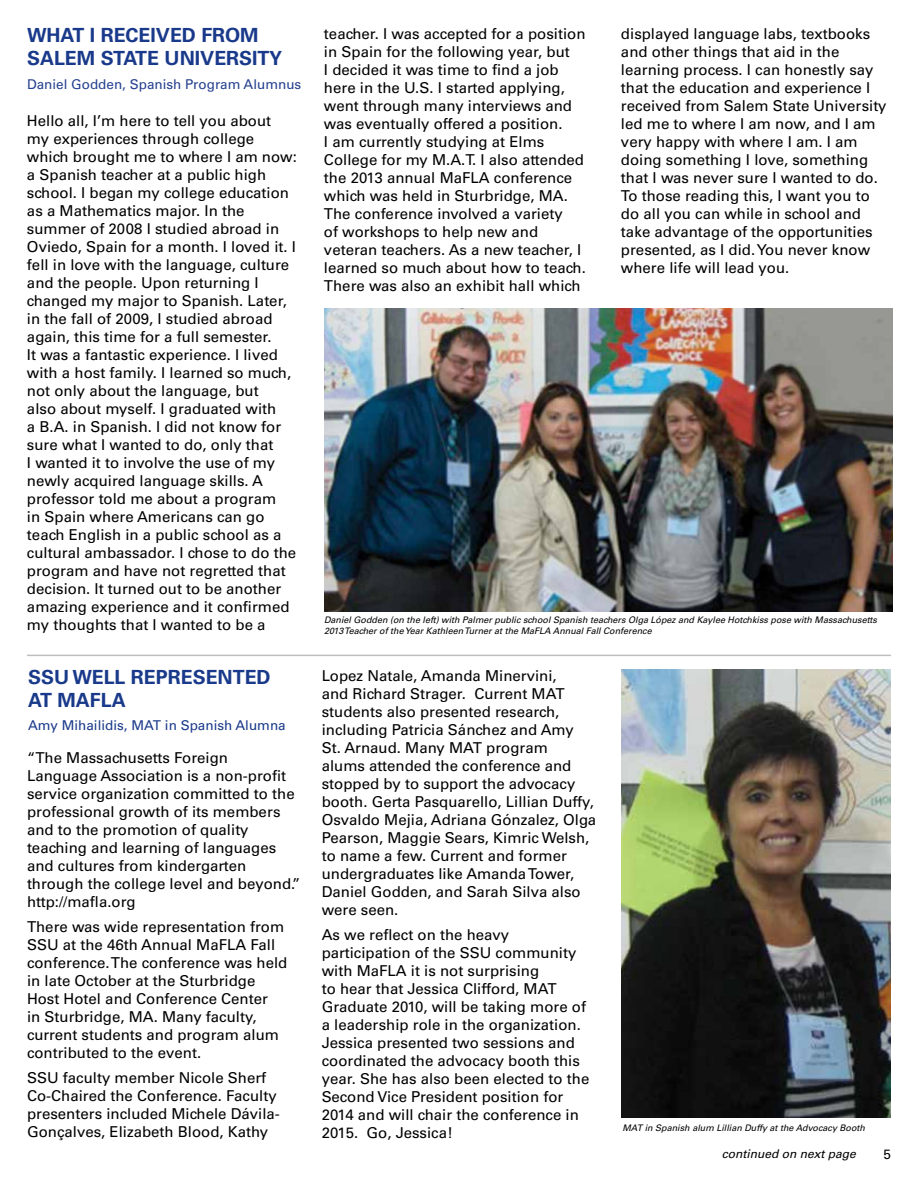
<style>
.page{position:relative;width:918px;height:1188px;background:#fff}
.page>*{position:absolute;margin:0;border:0;box-sizing:border-box;transform-origin:0 0}
.t1{font:700 19.5px "Univers";color:#19398a}
.t2{font:15px/18px "Univers";color:#000}
.t3{font:13.5px "Univers";color:#25408f}
.t4{font:13.5px "Univers";color:#19398a}
.t5{font:13.5px "Univers";color:#000}
.t6{font:italic 12px "Univers";color:#000}
.t7{font:italic 9px/10.8px "Univers";color:#000}
</style>
<div class="page">
<img style="left:324px;top:309px;width:568px;height:303px">
<img style="left:621px;top:670px;width:270px;height:447px">
<hr style="left:27px;top:655px;width:864px;height:1px;background:#bcbec0">
<h1 class="t1" style="left:27px;top:24px;width:143px">WHAT I RECEIVED</h1>
<h1 class="t1" style="left:201px;top:24px;width:56px">FROM</h1>
<h1 class="t1" style="left:27px;top:46px;width:41px">SALEM</h1>
<h1 class="t1" style="left:101px;top:46px;width:183px">STATE UNIVERSITY</h1>
<p class="t3" style="left:27px;top:77px;width:276px">Daniel Godden, Spanish Program Alumnus</p>
<p class="t2" style="left:27px;top:112px;width:271px">Hello all, I’m here to tell you about my experiences through college which brought me to where I am now: a Spanish teacher at a public high school. I began my college education as a Mathematics major. I n the summer of 2008 I studied abroad in Oviedo, Spain for a month. I loved it. I fell in love with the language, culture and the people. U pon returning I changed my major to Spanish. Later, in the fall of 2009, I studied abroad again, this time for a full semester.<br>It was a fantastic experience. I lived with a host family. I learned so much, not only about the language, but<br>also about myself. I graduated with<br>a B.A. in Spanish. I did not know for sure what I wanted to do, only that<br>I wanted it to involve the use of my newly acquired language skills. A professor told me about a program<br>in Spain where Americans can go teach English in a public school as a cultural ambassador. I chose to do the program and have not regretted that decision. It turned out to be another amazing experience and it confirmed my thoughts that I wanted to be a</p>
<h1 class="t1" style="left:28px;top:666px;width:76px">SSU WELL</h1>
<h1 class="t1" style="left:131px;top:666px;width:13px">REP</h1>
<h1 class="t1" style="left:168px;top:666px;width:26px">RESE</h1>
<h1 class="t1" style="left:218px;top:666px;width:29px">NTED</h1>
<h1 class="t1" style="left:28px;top:688px;width:99px">AT MAFLA</h1>
<p class="t4" style="left:28px;top:717px;width:259px">Amy M ihailidis, MAT in Spanish Alumna</p>
<p class="t2" style="left:27px;top:749px;width:275px">“The M assachusetts Foreign<br>Language Association is a non-profit service organization committed to the professional growth of its members and to the promotion of quality teaching and learning of languages and cultures from kindergarten through the college level and beyond.” http://mafla.org</p>
<p class="t2" style="left:27px;top:918px;width:259px">There was wide representation from<br>SSU</p>
<p class="t2" style="left:27px;top:936px;width:262px;text-indent:36px">at the 46th Annual MaFLA Fall conference. The conference was held in late October at the Sturbridge<br>H ost H otel and Conference Center<br>in Sturbridge, MA. M any faculty, current students and program alum contributed to the event.</p>
<p class="t2" style="left:27px;top:1069px;width:11px">SSU</p>
<p class="t2" style="left:27px;top:1069px;width:254px;text-indent:36px">faculty member N icole Sherf Co-Chaired the Conference. Faculty presenters included M ichele Dávila-Gonçalves, Elizabeth Blood, Kathy</p>
<p class="t2" style="left:324px;top:24px;width:263px">teacher. I was accepted for a position in Spain for the following year, but<br>I decided it was time to find a job here in the U.S. I started applying, went through many interviews and was eventually offered a position.<br>I am currently studying at Elms College for my M .A.T. I also attended the 2013 annual MaFLA conference which was held in Sturbridge, MA.<br>The conference involved a variety<br>of workshops to help new and veteran teachers. As a new teacher, I learned so much about how to teach.<br>There was also an exhibit hall which</p>
<p class="t2" style="left:621px;top:24px;width:267px">displayed language labs, textbooks and other things that aid in the learning process. I can honestly say that the education and experience I received from Salem State U niversity led me to where I am now, and I am very happy with where I am. I am doing something I love, something that I was never sure I wanted to do.<br>To those reading this, I want you to do all you can while in school and take advantage of the opportunities presented, as I did. You never know where life will lead you.</p>
<p class="t7" style="left:324px;top:614px;width:554px">Daniel Godden (on the left) with Palmer public school Spanish teachers Olga López and Kaylee Hotchkiss pose with Massachusetts<br>2013 Teacher of the Year Kathleen Turner at the MaFLA Annual Fall Conference</p>
<p class="t2" style="left:322px;top:667px;width:276px">Lopez Natale, Amanda M inervini,<br>and Richard Strager. Current MAT students also presented research, including Patricia Sánchez and Amy St. Arnaud. M any MAT program<br>alums attended the conference and stopped by to support the advocacy booth. Gerta Pasquarello, Lillian Duffy, Osvaldo Mejia, Adriana Gónzalez, Olga Pearson, Maggie Sears, Kimric Welsh, to name a few. Current and former undergraduates like Amanda Tower, Daniel Godden, and Sarah Silva also were seen.</p>
<p class="t2" style="left:322px;top:925px;width:189px">As we reflect on the heavy participation of the SSU</p>
<p class="t2" style="left:322px;top:943px;width:269px;text-indent:174px">community with MaFLA it is not surprising<br>to hear that Jessica Clifford, MAT<br>G raduate 2010, will be taking more of a leadership role in the organization.<br>Jessica presented two sessions and coordinated the advocacy booth this year. She has also been elected to the<br>Second Vice President position for<br>2014 and will chair the conference in<br>2015. Go, Jessica!</p>
<p class="t7" style="left:623px;top:1122px;width:244px">MAT in Spanish alum Lillian Duffy at the Advocacy Booth</p>
<p class="t6" style="left:722px;top:1146px;width:136px">continued on next page</p>
<p class="t5" style="left:883px;top:1146px;width:9px">5</p>
</div>
